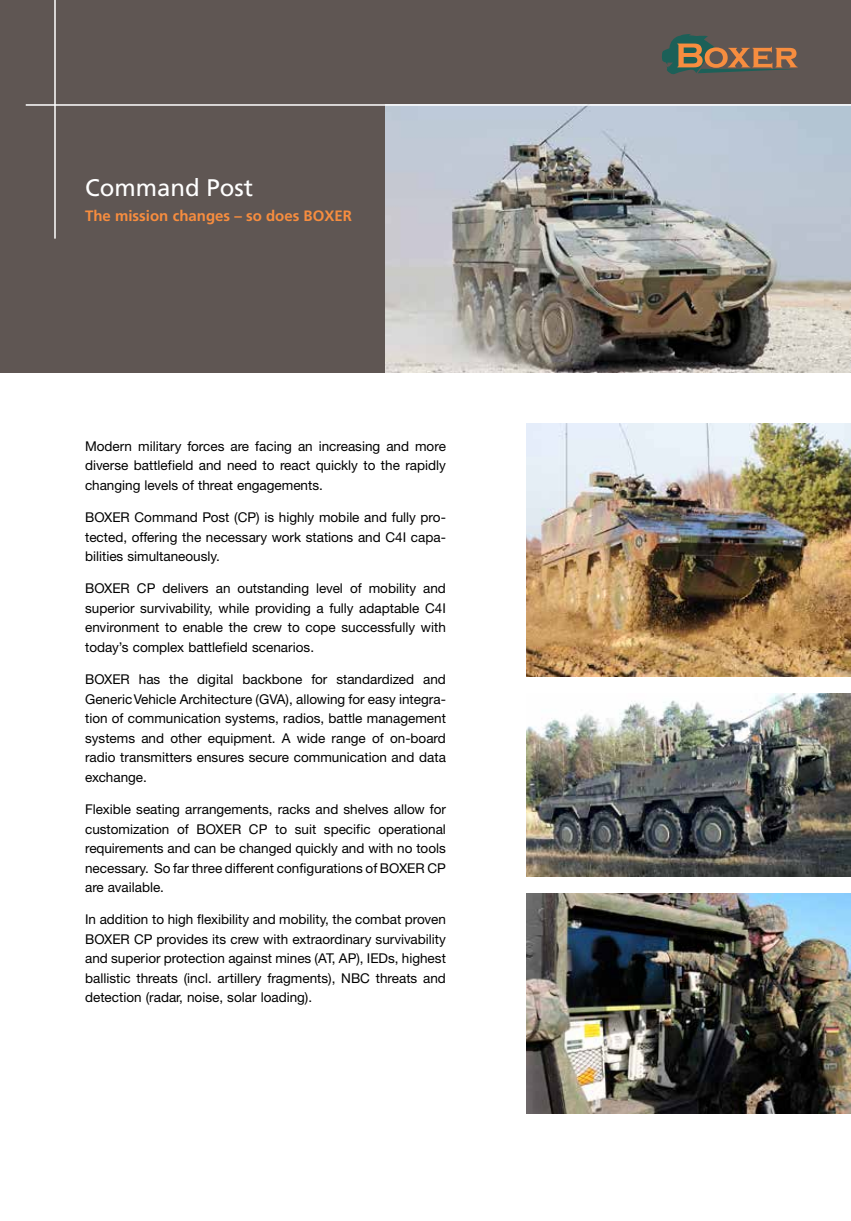
<style>
.page{position:relative;width:851px;height:1221px;background:#fff}
.page>*{position:absolute;margin:0;border:0;box-sizing:border-box;transform-origin:0 0}
.t1{font:24px "Frutiger";color:#fff}
.t2{font:700 15px "Frutiger";color:#f78d3f}
.t3{font:13.5px/19.5px "Helvetica Neue CE";color:#000;text-align:justify}
</style>
<div class="page">
<div style="left:0;top:0;width:850px;height:372px;background:#5f5653"></div>
<hr style="left:54px;top:0;width:2px;height:238px;background:#fff">
<img style="left:385px;top:106px;width:465px;height:266px">
<img style="left:526px;top:423px;width:324px;height:253px">
<img style="left:526px;top:693px;width:324px;height:183px">
<img style="left:526px;top:893px;width:324px;height:220px">
<svg style="left:662px;top:34px;width:135px;height:41px"></svg>
<hr style="left:26px;top:104px;width:824px;height:2px;background:#fff">
<h1 class="t1" style="left:85px;top:174px;width:170px">Command Post</h1>
<p class="t2" style="left:85px;top:206px;width:268px">The mission changes – so does BOXER</p>
<p class="t3" style="left:85px;top:436px;width:362px">Modern military forces are facing an increasing and more diverse battlefield and need to react quickly to the rapidly changing levels of threat engagements.</p>
<p class="t3" style="left:85px;top:507px;width:362px">BOXER Command Post (CP) is highly mobile and fully pro&shy;tected, offering the necessary work stations and C4I capa&shy;bilities simultaneously.</p>
<p class="t3" style="left:85px;top:579px;width:362px">BOXER CP delivers an outstanding level of mobility and superior survivability, while providing a fully adaptable C4I environment to enable the crew to cope successfully with today’s complex battlefield scenarios.</p>
<p class="t3" style="left:85px;top:669px;width:362px">BOXER has the digital backbone for standardized and Generic Vehicle Architecture (GVA), allowing for easy integra&shy;tion of communication systems, radios, battle management systems and other equipment. A wide range of on-board radio transmitters ensures secure communication and data exchange.</p>
<p class="t3" style="left:85px;top:799px;width:362px">Flexible seating arrangements, racks and shelves allow for customization of BOXER CP to suit specific operational requirements and can be changed quickly and with no tools necessary. So far three different configurations of BOXER CP are available.</p>
<p class="t3" style="left:85px;top:909px;width:362px">In addition to high flexibility and mobility, the combat proven BOXER CP provides its crew with extraordinary survivability and superior protection against mines (AT, AP), IEDs, highest ballistic threats (incl. artillery fragments), NBC threats and detection (radar, noise, solar loading).</p>
</div>
